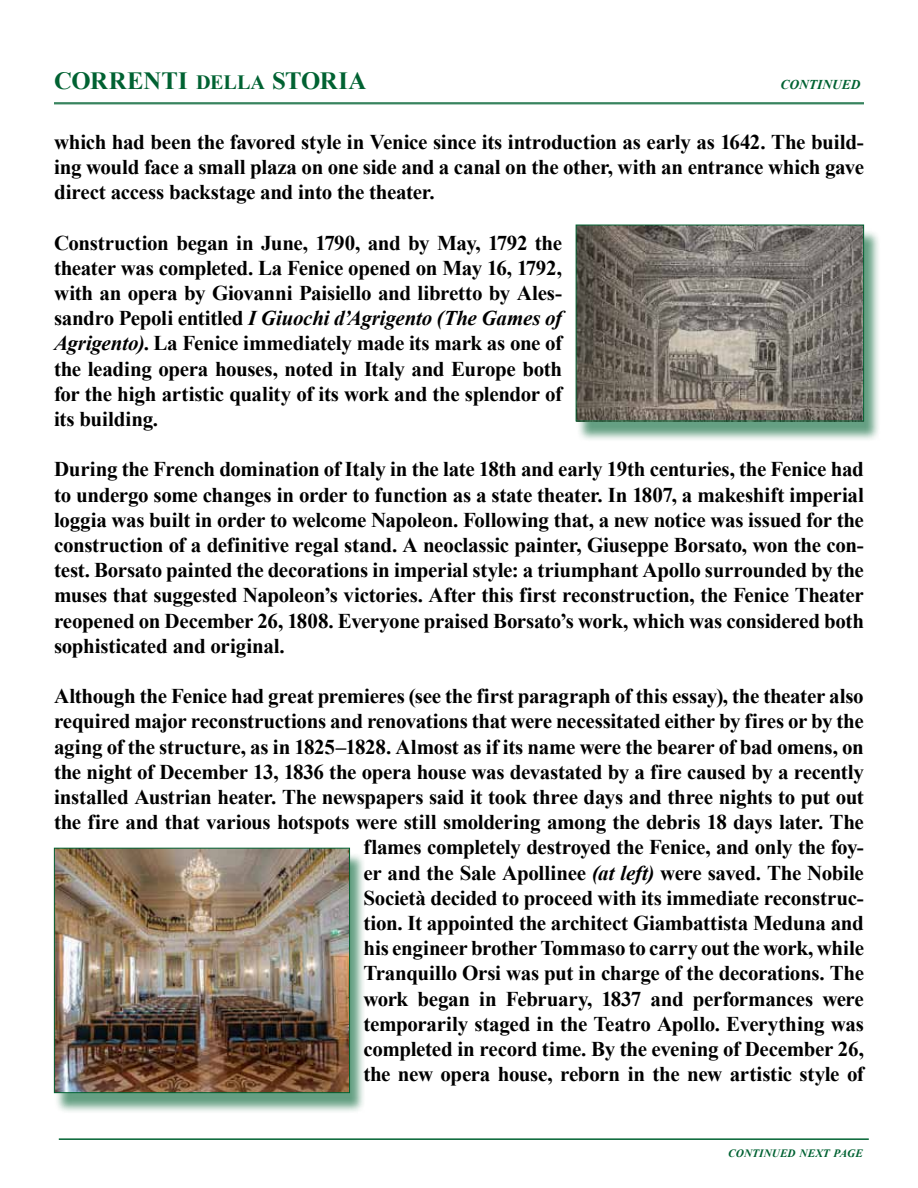
<style>
.page{position:relative;width:918px;height:1188px;background:#fff}
.page>*{position:absolute;margin:0;border:0;box-sizing:border-box;transform-origin:0 0}
.t1{font:700 24.75px "Times New Roman";color:#006232}
.t2{font:700 21px/25.2px "Times New Roman";letter-spacing:-.015em;color:#000;text-align:justify}
.t3{font:italic 700 13.5px "Times New Roman";color:#006232}
.t4{font:italic 700 11.25px "Times New Roman";letter-spacing:.01em;color:#006232}
.s1{font-size:20.25px}
.s2{font-style:italic}
</style>
<div class="page">
<hr style="left:54px;top:103px;width:810px;height:1px;background:#006232">
<hr style="left:54px;top:104px;width:810px;height:1px;background:#006232">
<hr style="left:59px;top:1138px;width:810px;height:2px;background:#006232">
<div style="left:576px;top:229px;width:304px;height:213px;background:#006232;opacity:.61"></div>
<img style="left:578px;top:227px;width:284px;height:192px">
<div style="left:576px;top:225px;width:288px;height:196px;border:1px solid #006232"></div>
<div style="left:54px;top:852px;width:312px;height:262px;background:#006232;opacity:.61"></div>
<img style="left:56px;top:850px;width:292px;height:241px">
<div style="left:54px;top:848px;width:296px;height:245px;border:1px solid #006232"></div>
<p class="t1" style="left:54px;top:67px;width:314px">CORRENTI <span class="s1">DELLA</span> STORIA</p>
<p class="t3" style="left:781px;top:77px;width:81px">CONTINUED</p>
<p class="t2" style="left:54px;top:129px;width:812px">which had been the favored style in Venice since its introduction as early as 1642. The build&shy;ing would face a small plaza on one side and a canal on the other, with an entrance which gave direct access backstage and into the theater.</p>
<p class="t2" style="left:54px;top:230px;width:510px">Construction began in June, 1790, and by May, 1792 the theater was completed. La Fenice opened on May 16, 1792, with an opera by Giovanni Paisiello and libretto by Ales&shy;sandro Pepoli entitled <span class="s2">I Giuochi d’Agrigento (The Games of Agrigento)</span>. La Fenice immediately made its mark as one of the leading opera houses, noted in Italy and Europe both for the high artistic quality of its work and the splendor of its building.</p>
<p class="t2" style="left:54px;top:457px;width:812px">During the French domination of Italy in the late 18th and early 19th centuries, the Fenice had to undergo some changes in order to function as a state theater. In 1807, a makeshift imperial loggia was built in order to welcome Napoleon. Following that, a new notice was issued for the construction of a definitive regal stand. A neoclassic painter, Giuseppe borsato, won the con&shy;test. borsato painted the decorations in imperial style: a triumphant Apollo surrounded by the muses that suggested Napoleon’s victories. After this first reconstruction, the Fenice Theater reopened on December 26, 1808. Everyone praised borsato’s work, which was considered both sophisticated and original.</p>
<p class="t2" style="left:54px;top:683px;width:812px;text-align:right">Although the Fenice had great premieres (see the first paragraph of this essay), the theater also required major reconstructions and renovations that were necessitated either by fires or by the aging of the structure, as in 1825–1828. Almost as if its name were the bearer of bad omens, on the night of December 13, 1836 the opera house was devastated by a fire caused by a recently installed Austrian heater. The newspapers said it took three days and three nights to put out the fire and that various hotspots were still smoldering among the debris 18 days later. The flames completely destroyed the Fenice, and only the foy-<br>er and the Sale Apollinee <span class="s2">(at left)</span> were saved. The Nobile<br>Società decided to proceed with its immediate reconstruc-<br>tion. It appointed the architect Giambattista Meduna and<br>his engineer brother Tommaso to carry out the work, while<br>Tranquillo Orsi was put in charge of the decorations. The<br>work began in February, 1837 and performances were<br>temporarily staged in the Teatro Apollo. Everything was<br>completed in record time. by the evening of December 26,<br>the new opera house, reborn in the new artistic style of</p>
<p class="t4" style="left:728px;top:1147px;width:136px">CONTINUED NEXT PAGE</p>
</div>
